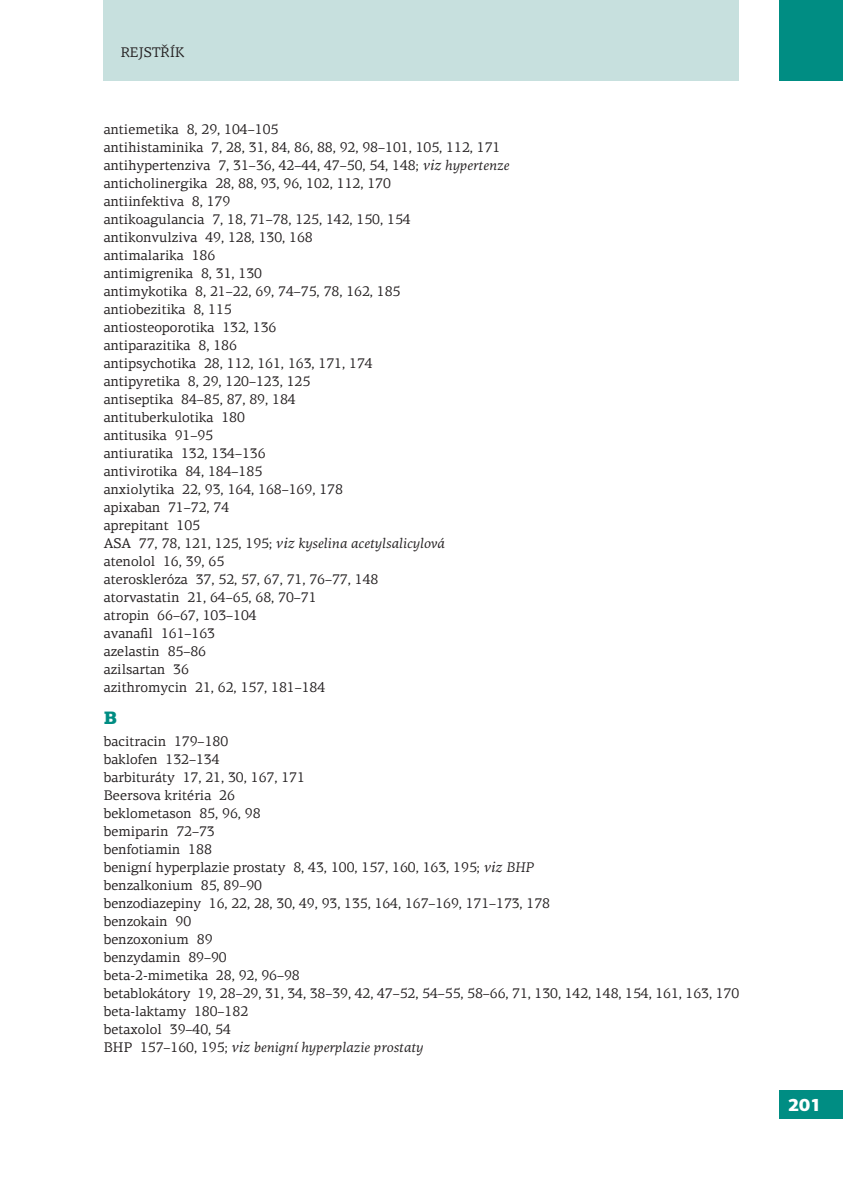
<style>
.page{position:relative;width:843px;height:1194px;background:#fff}
.page>*{position:absolute;margin:0;border:0;box-sizing:border-box;transform-origin:0 0}
.t1{font:900 18px "PF Agora Sans Pro";color:#fff}
.t2{font:900 18px "PF Agora Slab Pro";color:#008d83}
.t3{font:14px/18px "PF Agora Serif Pro";color:#231f20}
.s1{font-family:"Minion Pro";font-style:italic;font-size:16px}
.s2{font-style:italic}
</style>
<div class="page">
<div style="left:778px;top:1090px;width:64px;height:29px;background:#008d83"></div>
<div style="left:104px;top:0;width:635px;height:81px;background:#c7e0de"></div>
<div style="left:778px;top:0;width:64px;height:81px;background:#008d83"></div>
<p class="t3" style="left:121px;top:43px;width:65px">REJSTŘÍK</p>
<p class="t3" style="left:104px;top:120px;width:407px">antiemetika 8, 29, 104–105<br>antihistaminika 7, 28, 31, 84, 86, 88, 92, 98–101, 105, 112, 171 antihypertenziva 7, 31–36, 42–44, 47–50, 54, 148; <span class="s1">viz</span> <span class="s2">hypertenze </span>anticholinergika 28, 88, 93, 96, 102, 112, 170<br>antiinfektiva 8, 179<br>antikoagulancia 7, 18, 71–78, 125, 142, 150, 154<br>antikonvulziva 49, 128, 130, 168<br>antimalarika 186<br>antimigrenika 8, 31, 130<br>antimykotika 8, 21–22, 69, 74–75, 78, 162, 185<br>antiobezitika 8, 115<br>antiosteoporotika 132, 136<br>antiparazitika 8, 186<br>antipsychotika 28, 112, 161, 163, 171, 174<br>antipyretika 8, 29, 120–123, 125<br>antiseptika 84–85, 87, 89, 184<br>antituberkulotika 180<br>antitusika 91–95<br>antiuratika 132, 134–136<br>antivirotika 84, 184–185<br>anxiolytika 22, 93, 164, 168–169, 178<br>apixaban 71–72, 74<br>aprepitant 105<br>ASA 77, 78, 121, 125, 195; <span class="s1">viz</span> <span class="s2">kyselina acetylsalicylová<br></span>atenolol 16, 39, 65<br>ateroskleróza 37, 52, 57, 67, 71, 76–77, 148<br>atorvastatin 21, 64–65, 68, 70–71<br>atropin 66–67, 103–104<br>avanafil 161–163<br>azelastin 85–86<br>azilsartan 36<br>azithromycin 21, 62, 157, 181–184</p>
<p class="t2" style="left:104px;top:706px;width:15px">B</p>
<p class="t3" style="left:104px;top:732px;width:637px">bacitracin 179–180<br>baklofen 132–134<br>barbituráty 17, 21, 30, 167, 171<br>Beersova kritéria 26<br>beklometason 85, 96, 98<br>bemiparin 72–73<br>benfotiamin 188<br>benigní hyperplazie prostaty 8, 43, 100, 157, 160, 163, 195; <span class="s1">viz</span> <span class="s2">BHP<br></span>benzalkonium 85, 89–90<br>benzodiazepiny 16, 22, 28, 30, 49, 93, 135, 164, 167–169, 171–173, 178<br>benzokain 90<br>benzoxonium 89<br>benzydamin 89–90<br>beta-2-mimetika 28, 92, 96–98<br>betablokátory 19, 28–29, 31, 34, 38–39, 42, 47–52, 54–55, 58–66, 71, 130, 142, 148, 154, 161, 163, 170 beta-laktamy 180–182<br>betaxolol 39–40, 54<br>BHP 157–160, 195; <span class="s1">viz</span> <span class="s2">benigní hyperplazie prostaty</span></p>
<p class="t1" style="left:788px;top:1093px;width:35px">201</p>
</div>
